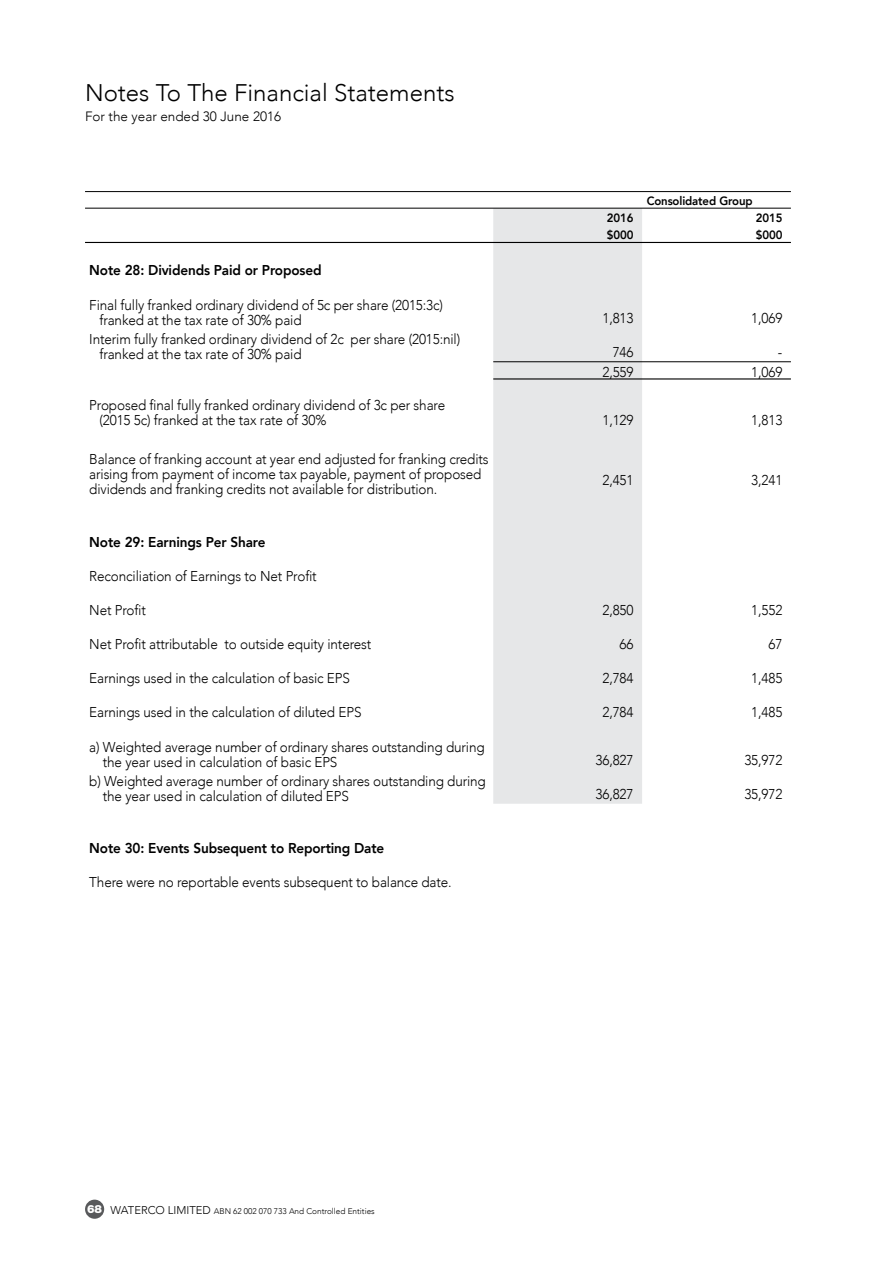
<style>
.page{position:relative;width:893px;height:1263px;background:#fff}
.page>*{position:absolute;margin:0;border:0;box-sizing:border-box;transform-origin:0 0}
.t1{font:300 24px "Avenir";color:#000}
.t2{font:300 14.25px/15px "Avenir";letter-spacing:-.01em;color:#000;scale:.95 1}
.t3{font:800 14.25px "Avenir";letter-spacing:-.01em;color:#000;scale:.95 1}
.t4{font:300 13.5px "Avenir";color:#000}
.t5{font:800 12px "Avenir";letter-spacing:-.01em;color:#000;scale:.95 1}
.t6{font:300 8.25px "Avenir";color:#000}
.s1{font-family:"Helvetica Neue";font-weight:900;font-size:11.25px;color:#fff}
.s2{font-size:11.25px}
</style>
<div class="page">
<div style="left:85px;top:1199px;width:19px;height:20px;background:#58595b;border-radius:50%"></div>
<div style="left:493px;top:209px;width:149px;height:595px;background:#e6e7e8"></div>
<hr style="left:85px;top:242px;width:706px;height:1px;background:#000">
<hr style="left:85px;top:208px;width:706px;height:1px;background:#000">
<hr style="left:85px;top:191px;width:706px;height:1px;background:#000">
<hr style="left:493px;top:361px;width:298px;height:1px;background:#000">
<hr style="left:493px;top:378px;width:298px;height:1px;background:#000">
<h1 class="t1" style="left:85px;top:78px;width:371px">Notes To The Financial Statements</h1>
<p class="t4" style="left:85px;top:108px;width:198px">For the year ended 30 June 2016</p>
<p class="t3" style="left:89px;top:257px;width:246px">Note 28: Dividends Paid or Proposed</p>
<p class="t2" style="left:99px;top:298px;width:363px;text-indent:-10px">Final fully franked ordinary dividend of 5c per share (2015:3c) franked at the tax rate of 30% paid</p>
<p class="t2" style="left:99px;top:332px;width:381px;text-indent:-10px">Interim fully franked ordinary dividend of 2c per share (2015:nil) franked at the tax rate of 30% paid</p>
<p class="t2" style="left:99px;top:398px;width:365px;text-indent:-10px">Proposed final fully franked ordinary dividend of 3c per share (2015 5c) franked at the tax rate of 30%</p>
<p class="t2" style="left:89px;top:452px;width:422px">Balance of franking account at year end adjusted for franking credits arising from payment of income tax payable, payment of proposed dividends and franking credits not available for distribution.</p>
<p class="t5" style="left:647px;top:190px;width:113px">Consolidated Group</p>
<p class="t5" style="left:607px;top:207px;width:30px">2016</p>
<p class="t5" style="left:756px;top:207px;width:30px">2015</p>
<p class="t5" style="left:607px;top:224px;width:30px">$000</p>
<p class="t5" style="left:756px;top:224px;width:30px">$000</p>
<p class="t2" style="left:602px;top:311px;width:34px">1,813</p>
<p class="t2" style="left:751px;top:311px;width:34px">1,069</p>
<p class="t2" style="left:613px;top:345px;width:23px">746</p>
<p class="t2" style="left:778px;top:345px;width:6px">-</p>
<p class="t2" style="left:602px;top:365px;width:34px">2,559</p>
<p class="t2" style="left:751px;top:365px;width:34px">1,069</p>
<p class="t2" style="left:602px;top:413px;width:34px">1,129</p>
<p class="t2" style="left:751px;top:413px;width:34px">1,813</p>
<p class="t2" style="left:602px;top:472px;width:34px">2,451</p>
<p class="t2" style="left:751px;top:472px;width:34px">3,241</p>
<p class="t3" style="left:89px;top:529px;width:187px">Note 29: Earnings Per Share</p>
<p class="t2" style="left:89px;top:569px;width:241px">Reconciliation of Earnings to Net Profit</p>
<p class="t2" style="left:89px;top:603px;width:61px">Net Profit</p>
<p class="t2" style="left:602px;top:603px;width:34px">2,850</p>
<p class="t2" style="left:751px;top:603px;width:34px">1,552</p>
<p class="t2" style="left:89px;top:637px;width:298px">Net Profit attributable to outside equity interest</p>
<p class="t2" style="left:620px;top:637px;width:16px">66</p>
<p class="t2" style="left:768px;top:637px;width:16px">67</p>
<p class="t2" style="left:89px;top:671px;width:276px">Earnings used in the calculation of basic EPS</p>
<p class="t2" style="left:602px;top:671px;width:34px">2,784</p>
<p class="t2" style="left:751px;top:671px;width:34px">1,485</p>
<p class="t2" style="left:89px;top:705px;width:288px">Earnings used in the calculation of diluted EPS</p>
<p class="t2" style="left:602px;top:705px;width:34px">2,784</p>
<p class="t2" style="left:751px;top:705px;width:34px">1,485</p>
<p class="t2" style="left:103px;top:740px;width:403px;text-indent:-14px">a) Weighted average number of ordinary shares outstanding during the year used in calculation of basic EPS</p>
<p class="t2" style="left:596px;top:753px;width:42px">36,827</p>
<p class="t2" style="left:744px;top:753px;width:42px">35,972</p>
<p class="t2" style="left:103px;top:774px;width:405px;text-indent:-14px">b) Weighted average number of ordinary shares outstanding during the year used in calculation of diluted EPS</p>
<p class="t3" style="left:89px;top:835px;width:312px">Note 30: Events Subsequent to Reporting Date</p>
<p class="t2" style="left:89px;top:875px;width:383px">There were no reportable events subsequent to balance date.</p>
<p class="t2" style="left:596px;top:787px;width:42px">36,827</p>
<p class="t2" style="left:744px;top:787px;width:42px">35,972</p>
<p class="t6" style="left:87px;top:1206px;width:289px"><span class="s1">68</span> <span class="s2">WATERCO LIMITED</span> ABN 62 002 070 733 And Controlled Entities</p>
</div>
